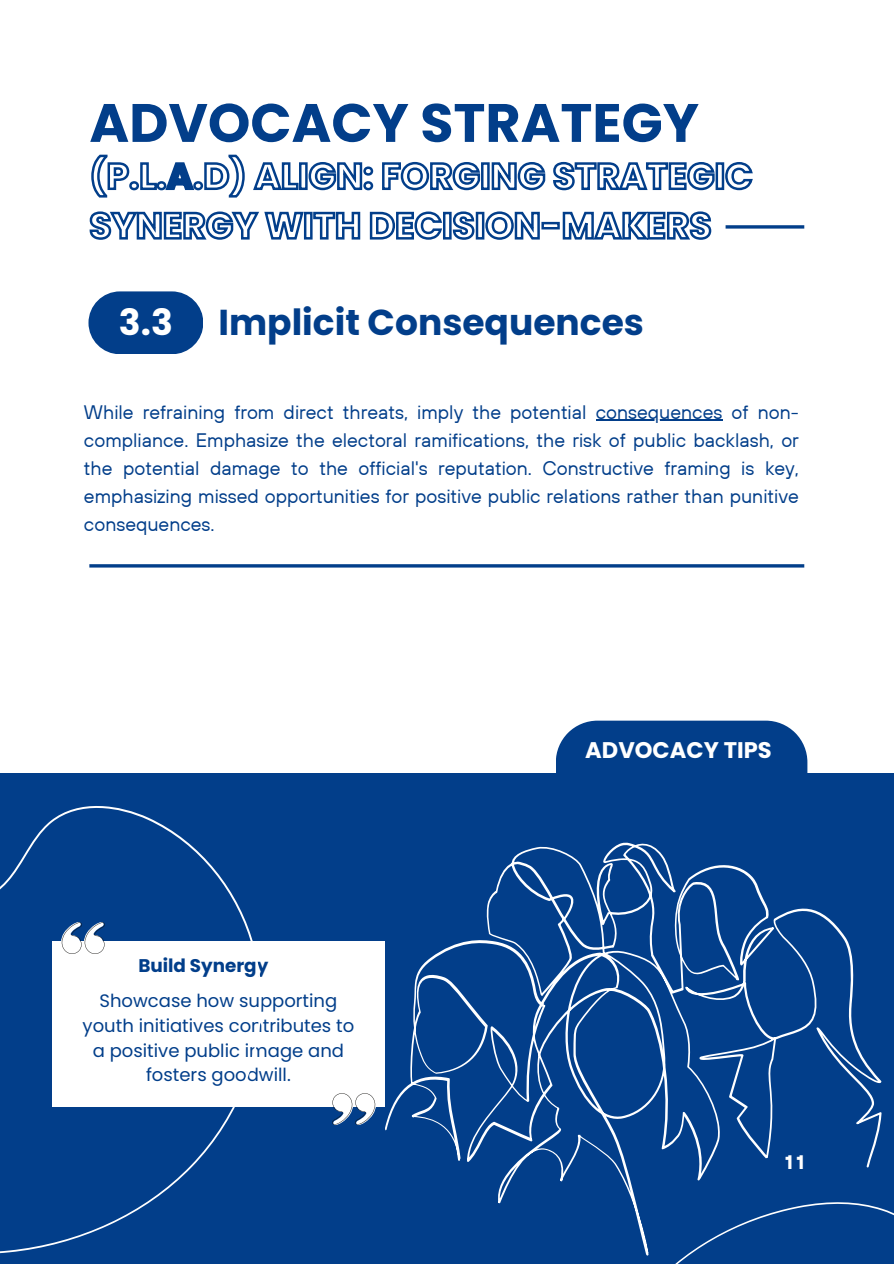
<style>
.page{position:relative;width:894px;height:1264px;background:#fff}
.page>*{position:absolute;margin:0;border:0;box-sizing:border-box;transform-origin:0 0}
.t1{font:700 54px "Poppins";color:#023e8a}
.t2{font:700 36.15px "Poppins";color:#fff}
.t3{font:700 36px "Poppins";color:#023e8a}
.t4{font:700 22.65px "Poppins";color:#fff}
.t5{font:19.5px/28.2px "TT Hoves";color:#023e8a;text-align:justify}
.t6{font:700 19.5px "TT Hoves";color:#fff}
.t7{font:700 18.3px "Poppins";color:#023e8a}
.t8{font:18px/24.8px "Poppins";color:#023e8a;text-align:center}
</style>
<div class="page">
<div style="left:88px;top:291px;width:115px;height:63px;background:#023e8a;border-radius:31px"></div>
<hr style="left:89px;top:564px;width:715px;height:3px;background:#023e8a">
<svg style="left:556px;top:720px;width:251px;height:52px;background:#134b91"></svg>
<div style="left:0;top:772px;width:893px;height:491px;background:#023e8a"></div>
<svg style="left:91px;top:154px;width:662px;height:44px"></svg>
<svg style="left:89px;top:211px;width:623px;height:29px"></svg>
<hr style="left:725px;top:225px;width:79px;height:3px;background:#023e8a">
<div style="left:52px;top:941px;width:333px;height:165px;background:#fff"></div>
<svg style="left:332px;top:1093px;width:44px;height:31px"></svg>
<svg style="left:0;top:772px;width:315px;height:482px"></svg>
<svg style="left:385px;top:842px;width:496px;height:413px"></svg>
<hr style="left:595px;top:419px;width:127px;height:2px;background:#023e8a">
<h3 class="t1" style="left:89px;top:85px;width:611px">ADVOCACY STRATEGY</h3>
<p class="t3" style="left:166px;top:151px;width:28px">A</p>
<p class="t2" style="left:119px;top:297px;width:55px">3.3</p>
<h3 class="t3" style="left:218px;top:298px;width:427px">Implicit Consequences</h3>
<p class="t5" style="left:84px;top:397px;width:504px">While refraining from direct threats, imply the potential</p>
<p class="t5" style="left:84px;top:397px;width:716px;text-indent:511px">consequences of non&shy;compliance. Emphasize the electoral ramifications, the risk of public backlash, or the potential damage to the official's reputation. Constructive framing is key, emphasizing missed opportunities for positive public relations rather than punitive consequences.</p>
<p class="t7" style="left:138px;top:952px;width:131px">Build Synergy</p>
<h2 class="t8" style="left:83px;top:988px;width:273px">Showcase how supporting youth initiatives contributes to a positive public image and fosters goodwill.</h2>
<h4 class="t4" style="left:585px;top:734px;width:188px">ADVOCACY TIPS</h4>
<h5 class="t6" style="left:785px;top:1149px;width:21px">11</h5>
</div>
